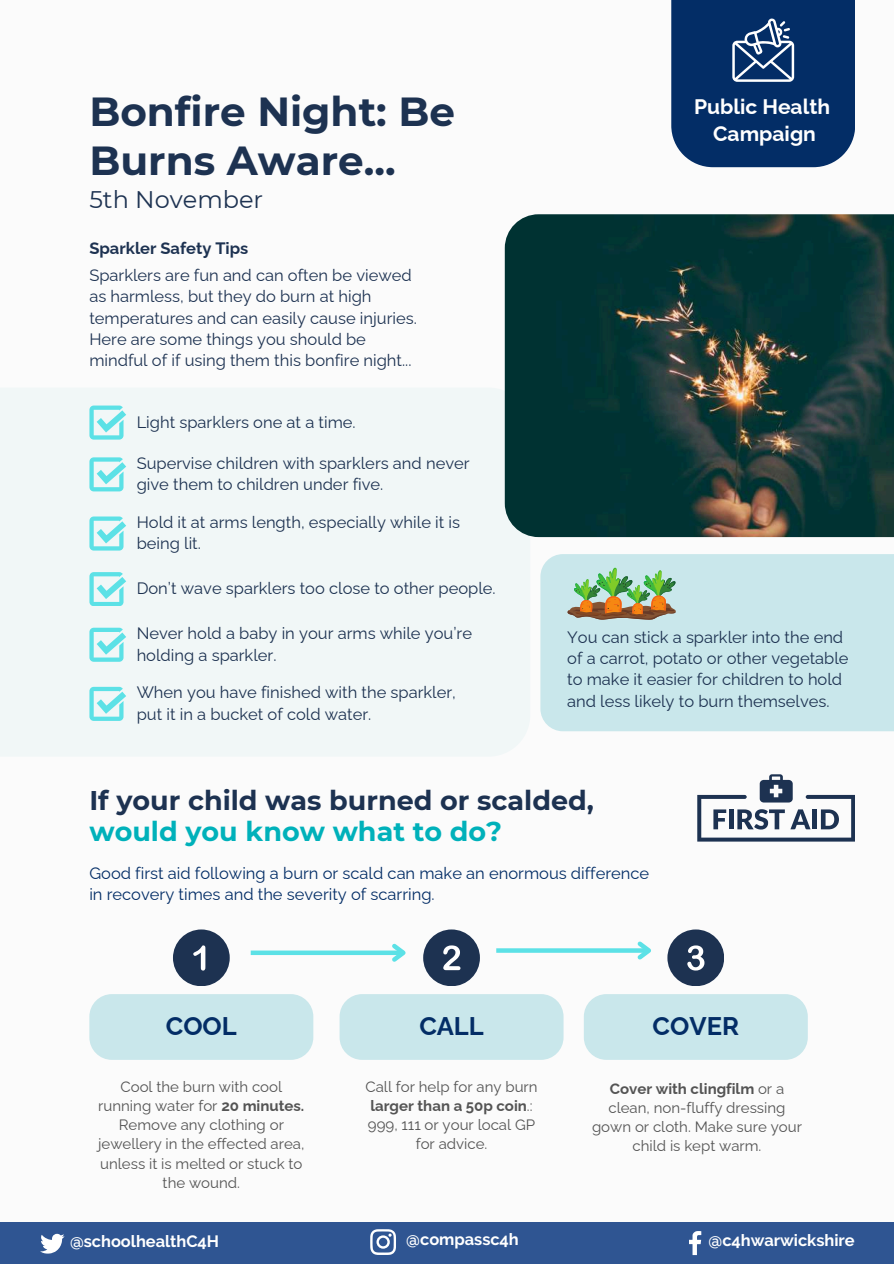
<style>
.page{position:relative;width:894px;height:1264px;background:#fff}
.page>*{position:absolute;margin:0;border:0;box-sizing:border-box;transform-origin:0 0}
.t1{font:700 40.5px/48.3px "Montserrat";color:#1d3251}
.t2{font:700 27px "Montserrat";color:#1d3251}
.t3{font:700 27px "Montserrat";color:#00b1ba}
.t4{font:700 25.5px "Raleway";color:#032d66}
.t5{font:24px "Montserrat";color:#1d3251}
.t6{font:700 21px/27px "Raleway";color:#fff;text-align:center}
.t7{font:16.5px/21.3px "Raleway";color:#1d3251}
.t8{font:16.5px/21.3px "Raleway";color:#032d66}
.t9{font:700 16.5px "Raleway";color:#1d3251}
.t10{font:700 16.35px "Raleway";color:#fff}
.t11{font:15px/19.2px "Raleway";color:#545454;text-align:center}
.s1{font-weight:700}
</style>
<div class="page">
<div style="left:0;top:0;width:893px;height:1263px;background:#f8f8f8"></div>
<div style="left:540px;top:554px;width:353px;height:177px;background:#c9e7eb"></div>
<div style="left:0;top:1222px;width:893px;height:41px;background:#2f5592"></div>
<svg style="left:40px;top:1233px;width:24px;height:20px"></svg>
<svg style="left:689px;top:1231px;width:12px;height:23px"></svg>
<svg style="left:370px;top:1229px;width:26px;height:25px"></svg>
<img style="left:504px;top:214px;width:389px;height:323px">
<svg style="left:89px;top:405px;width:37px;height:34px"></svg>
<svg style="left:89px;top:457px;width:37px;height:34px"></svg>
<svg style="left:89px;top:516px;width:37px;height:34px"></svg>
<svg style="left:89px;top:572px;width:37px;height:34px"></svg>
<svg style="left:89px;top:627px;width:37px;height:34px"></svg>
<svg style="left:89px;top:687px;width:37px;height:33px"></svg>
<div style="left:89px;top:994px;width:224px;height:65px;background:#c9e7eb;border-radius:23px"></div>
<div style="left:339px;top:994px;width:224px;height:65px;background:#c9e7eb;border-radius:22px"></div>
<div style="left:583px;top:994px;width:224px;height:65px;background:#c9e7eb;border-radius:22px"></div>
<div style="left:173px;top:929px;width:56px;height:56px;background:#1d3251;border-radius:50%"></div>
<svg style="left:193px;top:945px;width:12px;height:25px"></svg>
<div style="left:423px;top:929px;width:56px;height:56px;background:#1d3251;border-radius:50%"></div>
<svg style="left:443px;top:945px;width:17px;height:25px"></svg>
<div style="left:667px;top:929px;width:56px;height:56px;background:#1d3251;border-radius:50%"></div>
<svg style="left:687px;top:945px;width:17px;height:25px"></svg>
<div style="left:251px;top:950px;width:152px;height:5px;background:#5ce1e6"></div>
<svg style="left:388px;top:943px;width:18px;height:19px"></svg>
<svg style="left:496px;top:948px;width:137px;height:4px"></svg>
<svg style="left:633px;top:941px;width:18px;height:19px"></svg>
<svg style="left:697px;top:774px;width:157px;height:67px"></svg>
<svg style="left:671px;top:0;width:183px;height:167px;background:#123a6f"></svg>
<svg style="left:567px;top:567px;width:109px;height:53px;background:#a1b085"></svg>
<h1 class="t1" style="left:89px;top:88px;width:367px">Bonfire Night: Be<br>Burns Aware...</h1>
<h3 class="t5" style="left:89px;top:184px;width:175px">5th November</h3>
<p class="t9" style="left:89px;top:238px;width:160px">Sparkler Safety Tips</p>
<p class="t7" style="left:89px;top:264px;width:329px">Sparklers are fun and can often be viewed as harmless, but they do burn at high temperatures and can easily cause injuries.<br>Here are some things you should be mindful of if using them this bonfire night...</p>
<p class="t7" style="left:137px;top:411px;width:220px">Light sparklers one at a time.</p>
<p class="t7" style="left:137px;top:452px;width:334px">Supervise children with sparklers and never give them to children under five.</p>
<p class="t7" style="left:137px;top:511px;width:325px">Hold it at arms length, especially while it is being lit.</p>
<p class="t7" style="left:137px;top:577px;width:360px">Don’t wave sparklers too close to other people.</p>
<p class="t7" style="left:137px;top:622px;width:337px">Never hold a baby in your arms while you’re holding a sparkler.</p>
<p class="t7" style="left:137px;top:681px;width:321px">When you have finished with the sparkler, put it in a bucket of cold water.</p>
<p class="t6" style="left:694px;top:93px;width:137px">Public Health<br>Campaign</p>
<p class="t7" style="left:567px;top:626px;width:283px">You can stick a sparkler into the end of a carrot, potato or other vegetable to make it easier for children to hold and less likely to burn themselves.</p>
<h2 class="t2" style="left:89px;top:783px;width:506px">If your child was burned or scalded,</h2>
<h2 class="t3" style="left:89px;top:815px;width:414px">would you know what to do?</h2>
<p class="t8" style="left:89px;top:862px;width:561px">Good first aid following a burn or scald can make an enormous difference in recovery times and the severity of scarring.</p>
<h3 class="t4" style="left:166px;top:1010px;width:72px">COOL</h3>
<h3 class="t4" style="left:419px;top:1010px;width:66px">CALL</h3>
<h3 class="t4" style="left:652px;top:1010px;width:88px">COVER</h3>
<p class="t11" style="left:98px;top:1077px;width:208px">Cool the burn with cool running water for <span class="s1">20 minutes.<br></span>Remove any clothing or jewellery in the effected area, unless it is melted or stuck to the wound.</p>
<p class="t11" style="left:365px;top:1077px;width:174px">Call for help for any burn <span class="s1">larger than a 50p coin</span>.:<br>999, 111 or your local GP for advice.</p>
<p class="t11" style="left:592px;top:1078px;width:211px"><span class="s1">Cover with clingfilm</span> or a clean, non-fluffy dressing gown or cloth. Make sure your child is kept warm.</p>
<p class="t10" style="left:70px;top:1231px;width:150px">@schoolhealthC4H</p>
<p class="t10" style="left:406px;top:1229px;width:114px">@compassc4h</p>
<p class="t10" style="left:708px;top:1230px;width:148px">@c4hwarwickshire</p>
</div>
